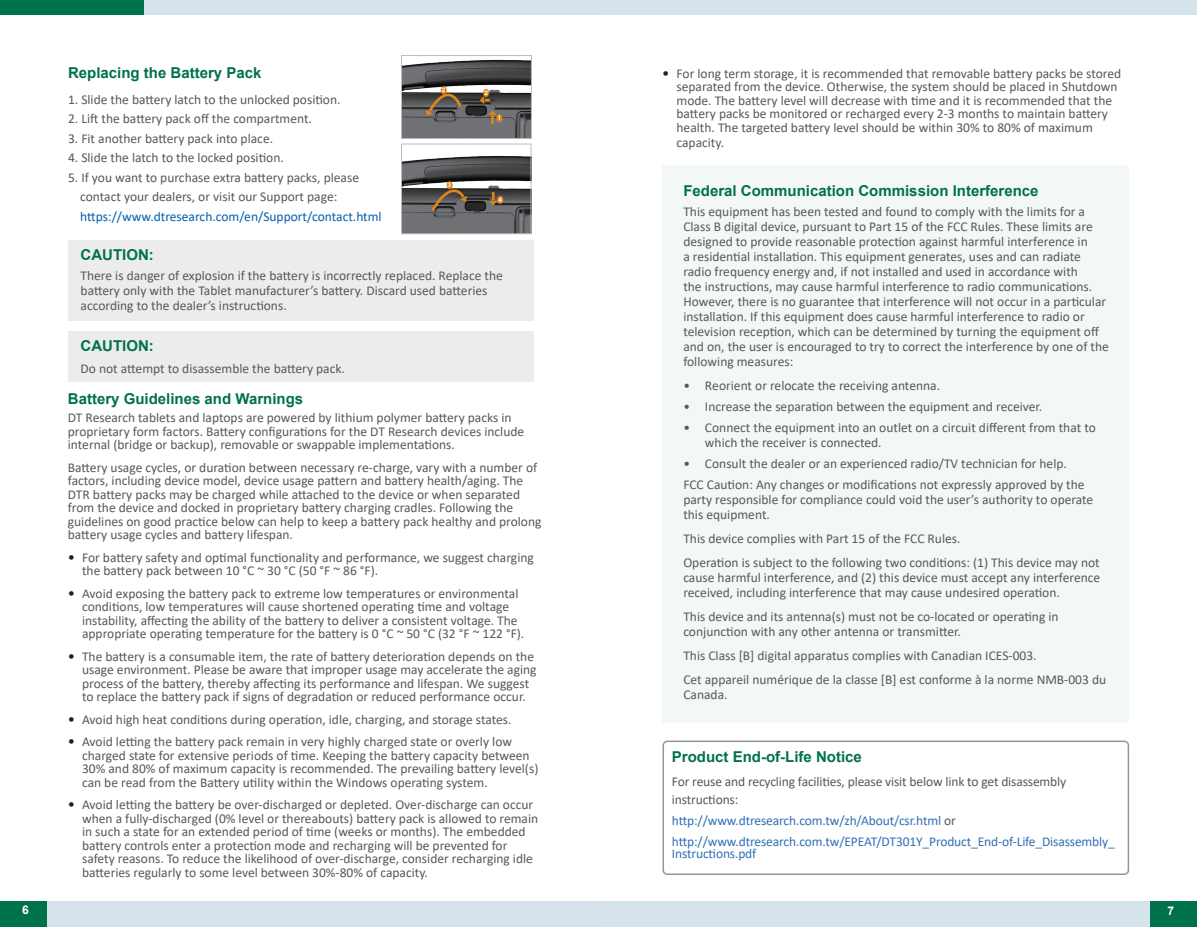
<style>
.page{position:relative;width:1197px;height:927px;background:#fff}
.page>*{position:absolute;margin:0;border:0;box-sizing:border-box;transform-origin:0 0}
.Header_2{font:700 15px "Arial";color:#007249}
.Header_1{font:700 15px "Arial";color:#007249}
.t1{font:13.5px/13.5px "Calibri";color:#57585a}
.t2{font:13.5px/12px "Calibri";letter-spacing:-.01em;color:#326fb7}
.t3{font:13.5px "Calibri";color:#0160ae}
.t4{font:700 12px "Arial";color:#fff}
.t5{font:700 6.15px "Century Gothic";color:#fff}
.s1{font-size:14.7px;color:#231f20}
.s2{color:#57585a}
</style>
<div class="page">
<div style="left:598px;top:0;width:599px;height:15px;background:#d5e3ea"></div>
<div style="left:598px;top:901px;width:552px;height:26px;background:#d5e3ea"></div>
<div style="left:1150px;top:901px;width:47px;height:26px;background:#007249"></div>
<div style="left:0;top:0;width:144px;height:15px;background:#007249"></div>
<div style="left:144px;top:0;width:454px;height:15px;background:#d5e2ed"></div>
<div style="left:47px;top:901px;width:551px;height:26px;background:#d5e2ed"></div>
<div style="left:0;top:901px;width:47px;height:26px;background:#007249"></div>
<div style="left:662px;top:740px;width:467px;height:135px;border:2px solid #939598;border-radius:4px"></div>
<div style="left:662px;top:165px;width:466px;height:558px;background:#f3f8f6"></div>
<img style="left:403px;top:59px;width:126px;height:78px">
<svg style="left:488px;top:110px;width:8px;height:14px"></svg>
<svg style="left:480px;top:96px;width:10px;height:8px"></svg>
<svg style="left:426px;top:77px;width:37px;height:38px"></svg>
<div style="left:496px;top:114px;width:6px;height:8px;background:#df8619;border-radius:50%"></div>
<div style="left:483px;top:89px;width:6px;height:8px;background:#df8619;border-radius:50%"></div>
<div style="left:440px;top:86px;width:7px;height:8px;background:#df8619;border-radius:50%"></div>
<div style="left:401px;top:55px;width:130px;height:84px;border:1px solid #bcbdc0"></div>
<img style="left:403px;top:155px;width:126px;height:77px">
<svg style="left:489px;top:192px;width:8px;height:13px"></svg>
<svg style="left:429px;top:176px;width:38px;height:38px"></svg>
<div style="left:497px;top:196px;width:6px;height:8px;background:#df8619;border-radius:50%"></div>
<div style="left:446px;top:181px;width:7px;height:8px;background:#df8619;border-radius:50%"></div>
<div style="left:401px;top:144px;width:130px;height:90px;border:1px solid #bcbdc0"></div>
<div style="left:68px;top:241px;width:465px;height:80px;background:#ececee"></div>
<div style="left:68px;top:331px;width:465px;height:51px;background:#ececee"></div>
<p class="Header_1" style="left:68px;top:62px;width:195px">Replacing the Battery Pack</p>
<p class="t1" style="left:68px;top:92px;width:274px">1. Slide the battery latch to the unlocked position.</p>
<p class="t1" style="left:68px;top:112px;width:245px">2. Lift the battery pack off the compartment.</p>
<p class="t1" style="left:68px;top:131px;width:207px">3. Fit another battery pack into place.</p>
<p class="t1" style="left:68px;top:151px;width:217px">4. Slide the latch to the locked position.</p>
<p class="t1" style="left:68px;top:170px;width:292px">5. If you want to purchase extra battery packs, please</p>
<p class="t1" style="left:80px;top:190px;width:259px">contact your dealers, or visit our Support page:</p>
<p class="t3" style="left:80px;top:207px;width:303px">https://www.dtresearch.com/en/Support/contact.html</p>
<p class="t5" style="left:442px;top:85px;width:5px">2</p>
<p class="t5" style="left:448px;top:180px;width:5px">3</p>
<p class="t5" style="left:484px;top:88px;width:5px">2</p>
<p class="t5" style="left:497px;top:113px;width:5px">1</p>
<p class="t5" style="left:498px;top:195px;width:5px">4</p>
<p class="Header_2" style="left:81px;top:244px;width:75px">CAUTION:</p>
<p class="t1" style="left:81px;top:267px;width:424px;line-height:15px">There is danger of explosion if the battery is incorrectly replaced. Replace the battery only with the Tablet manufacturer’s battery. Discard used batteries according to the dealer’s instructions.</p>
<p class="Header_2" style="left:81px;top:335px;width:75px">CAUTION:</p>
<p class="t1" style="left:81px;top:361px;width:266px">Do not attempt to disassemble the battery pack.</p>
<p class="Header_1" style="left:68px;top:388px;width:237px">Battery Guidelines and Warnings</p>
<p class="t1" style="left:68px;top:410px;width:458px">DT Research tablets and laptops are powered by lithium polymer battery packs in proprietary form factors. Battery configurations for the DT Research devices include internal (bridge or backup), removable or swappable implementations.</p>
<p class="t1" style="left:68px;top:460px;width:475px">Battery usage cycles, or duration between necessary re-charge, vary with a number of factors, including device model, device usage pattern and battery health/aging. The DTR battery packs may be charged while attached to the device or when separated from the device and docked in proprietary battery charging cradles. Following the guidelines on good practice below can help to keep a battery pack healthy and prolong battery usage cycles and battery lifespan.</p>
<p class="t1" style="left:82px;top:550px;width:453px;text-indent:-14px"><span class="s1">•</span> For battery safety and optimal functionality and performance, we suggest charging the battery pack between 10 °C ~ 30 °C (50 °F ~ 86 °F).</p>
<p class="t1" style="left:82px;top:586px;width:444px;text-indent:-14px"><span class="s1">•</span> Avoid exposing the battery pack to extreme low temperatures or environmental conditions, low temperatures will cause shortened operating time and voltage instability, affecting the ability of the battery to deliver a consistent voltage. The appropriate operating temperature for the battery is 0 °C ~ 50 °C (32 °F ~ 122 °F).</p>
<p class="t1" style="left:82px;top:649px;width:456px;text-indent:-14px"><span class="s1">•</span> The battery is a consumable item, the rate of battery deterioration depends on the usage environment. Please be aware that improper usage may accelerate the aging process of the battery, thereby affecting its performance and lifespan. We suggest to replace the battery pack if signs of degradation or reduced performance occur.</p>
<p class="t1" style="left:68px;top:712px;width:445px"><span class="s1">•</span> Avoid high heat conditions during operation, idle, charging, and storage states.</p>
<p class="t1" style="left:82px;top:734px;width:458px;text-indent:-14px"><span class="s1">•</span> Avoid letting the battery pack remain in very highly charged state or overly low charged state for extensive periods of time. Keeping the battery capacity between 30% and 80% of maximum capacity is recommended. The prevailing battery level(s) can be read from the Battery utility within the Windows operating system.</p>
<p class="t1" style="left:82px;top:797px;width:457px;text-indent:-14px"><span class="s1">•</span> Avoid letting the battery be over-discharged or depleted. Over-discharge can occur when a fully-discharged (0% level or thereabouts) battery pack is allowed to remain in such a state for an extended period of time (weeks or months). The embedded battery controls enter a protection mode and recharging will be prevented for safety reasons. To reduce the likelihood of over-discharge, consider recharging idle batteries regularly to some level between 30%-80% of capacity.</p>
<p class="t1" style="left:676px;top:66px;width:446px;text-indent:-14px"><span class="s1">•</span> For long term storage, it is recommended that removable battery packs be stored separated from the device. Otherwise, the system should be placed in Shutdown mode. The battery level will decrease with time and it is recommended that the battery packs be monitored or recharged every 2-3 months to maintain battery health. The targeted battery level should be within 30% to 80% of maximum</p>
<p class="t1" style="left:676px;top:135px;width:49px">capacity.</p>
<p class="Header_2" style="left:683px;top:180px;width:357px">Federal Communication Commission Interference</p>
<p class="t1" style="left:683px;top:203px;width:427px;line-height:15px">This equipment has been tested and found to comply with the limits for a Class B digital device, pursuant to Part 15 of the FCC Rules. These limits are designed to provide reasonable protection against harmful interference in<br>a residential installation. This equipment generates, uses and can radiate radio frequency energy and, if not installed and used in accordance with<br>the instructions, may cause harmful interference to radio communications.<br>However, there is no guarantee that interference will not occur in a particular installation. If this equipment does cause harmful interference to radio or television reception, which can be determined by turning the equipment off and on, the user is encouraged to try to correct the interference by one of the following measures:</p>
<p class="t1" style="left:683px;top:378px;width:258px">• Reorient or relocate the receiving antenna.</p>
<p class="t1" style="left:683px;top:399px;width:360px">• Increase the separation between the equipment and receiver.</p>
<p class="t1" style="left:705px;top:419px;width:392px;line-height:15px;text-indent:-22px">• Connect the equipment into an outlet on a circuit different from that to which the receiver is connected.</p>
<p class="t1" style="left:683px;top:456px;width:385px">• Consult the dealer or an experienced radio/TV technician for help.</p>
<p class="t1" style="left:683px;top:476px;width:411px;line-height:15px">FCC Caution: Any changes or modifications not expressly approved by the party responsible for compliance could void the user’s authority to operate this equipment.</p>
<p class="t1" style="left:683px;top:531px;width:279px">This device complies with Part 15 of the FCC Rules.</p>
<p class="t1" style="left:683px;top:554px;width:418px;line-height:15px;text-align:justify">Operation is subject to the following two conditions: (1) This device may not cause harmful interference, and (2) this device must accept any interference received, including interference that may cause undesired operation.</p>
<p class="t1" style="left:683px;top:608px;width:377px;line-height:15px">This device and its antenna(s) must not be co-located or operating in conjunction with any other antenna or transmitter.</p>
<p class="t1" style="left:683px;top:648px;width:355px">This Class [B] digital apparatus complies with Canadian ICES-003.</p>
<p class="t1" style="left:683px;top:671px;width:424px;line-height:15px">Cet appareil numérique de la classe [B] est conforme à la norme NMB-003 du<br>Canada.</p>
<p class="Header_2" style="left:672px;top:746px;width:192px">Product End-of-Life Notice</p>
<p class="t1" style="left:672px;top:772px;width:396px;line-height:18px">For reuse and recycling facilities, please visit below link to get disassembly instructions:</p>
<p class="t2" style="left:672px;top:814px;width:285px">http://www.dtresearch.com.tw/zh/About/csr.html <span class="s2">or</span></p>
<p class="t2" style="left:672px;top:835px;width:444px">http://www.dtresearch.com.tw/EPEAT/DT301Y_Product_End-of-Life_Disassembly_<br>Instructions.pdf</p>
<p class="t4" style="left:22px;top:901px;width:8px">6</p>
<p class="t4" style="left:1167px;top:902px;width:8px">7</p>
</div>
